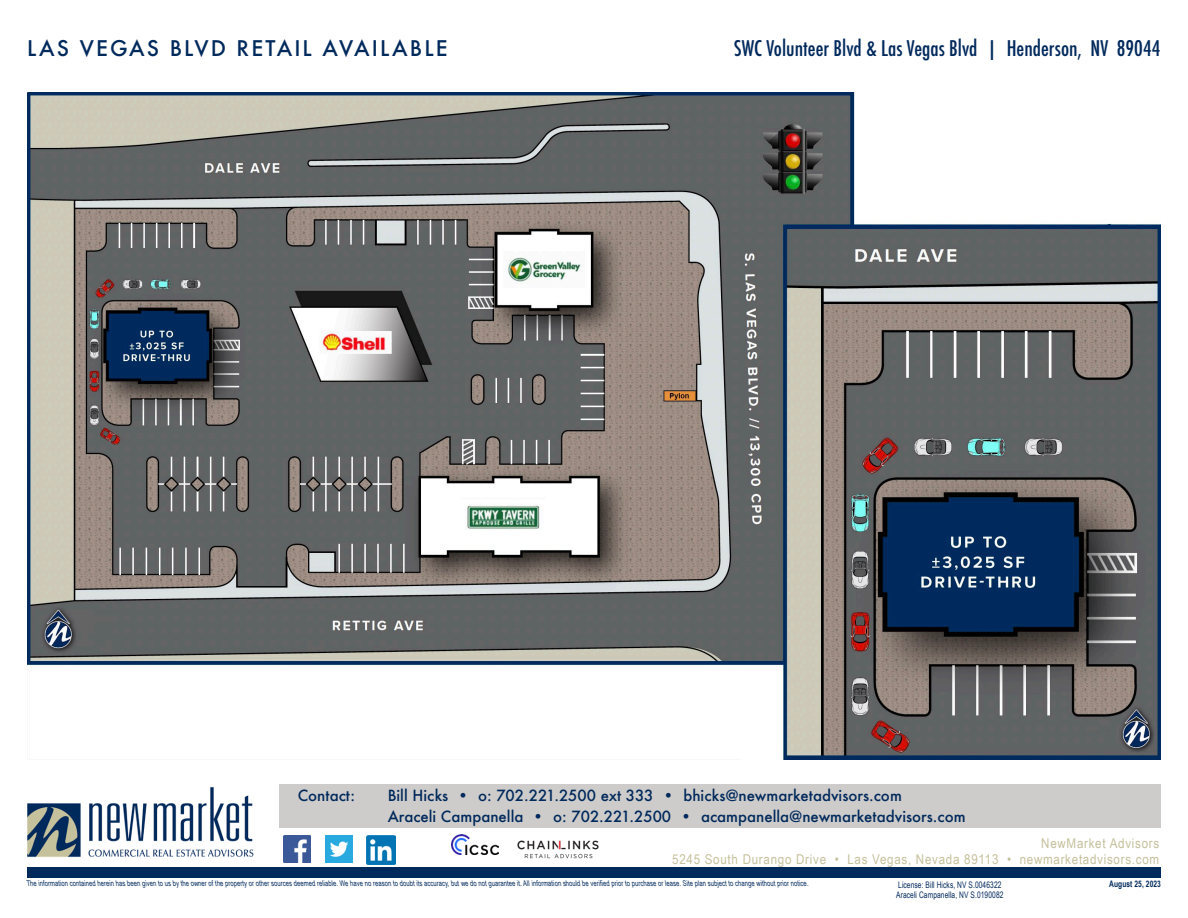
<style>
.page{position:relative;width:1188px;height:918px;background:#fff}
.page>*{position:absolute;margin:0;border:0;box-sizing:border-box;transform-origin:0 0}
.t1{font:500 condensed 21px "Futura";color:#00295c}
.t2{font:500 21px "Futura";letter-spacing:.1em;color:#00295c}
.t3{font:500 15px "Futura";color:#00295c}
.t4{font:13.5px "Arial Narrow";letter-spacing:.05em;color:#c5c09c;scale:1.05 1}
.t5{font:9px "Arial Narrow";letter-spacing:.01em;color:#00295c;scale:.9 1}
.t6{font:700 9px "Arial Narrow";letter-spacing:.01em;color:#00295c;scale:.9 1}
.t7{font:7.8px "Arial Narrow";color:#00295c;scale:.9 1}
.s1{font-stretch:condensed}
</style>
<div class="page">
<img style="left:27px;top:92px;width:1134px;height:668px">
<div style="left:27px;top:867px;width:1134px;height:11px;background:#00295c"></div>
<img style="left:27px;top:787px;width:227px;height:71px">
<img style="left:284px;top:836px;width:26px;height:27px">
<img style="left:325px;top:836px;width:27px;height:27px">
<img style="left:367px;top:835px;width:28px;height:29px">
<img style="left:451px;top:835px;width:48px;height:19px">
<img style="left:517px;top:840px;width:82px;height:19px">
<div style="left:280px;top:784px;width:881px;height:43px;background:#ceccca"></div>
<p class="t2" style="left:27px;top:34px;width:422px">LAS VEGAS BLVD RETAIL AVAILABLE</p>
<p class="t1" style="left:734px;top:35px;width:428px">SWC Volunteer Blvd &amp; Las Vegas Blvd | Henderson, NV 89044</p>
<p class="t3" style="left:298px;top:785px;width:59px">Contact:</p>
<p class="t3" style="left:388px;top:785px;width:516px">Bill Hicks <span class="s1">•</span> o: 702.221.2500 ext 333 <span class="s1">•</span> bhicks@newmarketadvisors.com</p>
<p class="t3" style="left:388px;top:806px;width:579px">Araceli Campanella <span class="s1">•</span> o: 702.221.2500 <span class="s1">•</span> acampanella@newmarketadvisors.com</p>
<p class="t4" style="left:1041px;top:833px;width:114px">NewMarket Advisors</p>
<p class="t4" style="left:672px;top:849px;width:465px">5245 South Durango Drive • Las Vegas, Nevada 89113 • newmarketadvisors.com</p>
<p class="t6" style="left:1109px;top:877px;width:59px">August 25, 2023</p>
<p class="t7" style="left:27px;top:878px;width:870px">The information contained herein has been given to us by the ownerofthe property orothersources deemed reliable.We have no reason to doubtits accuracy,butwe do notguarantee it.Allinformation should be verified priorto purchase orlease.Site plan subjectto change withoutpriornotice.</p>
<p class="t5" style="left:898px;top:878px;width:116px">License: Bill Hicks, NV S.0046322</p>
<p class="t5" style="left:896px;top:889px;width:121px">Araceli Campanella, NV S.0190082</p>
</div>
